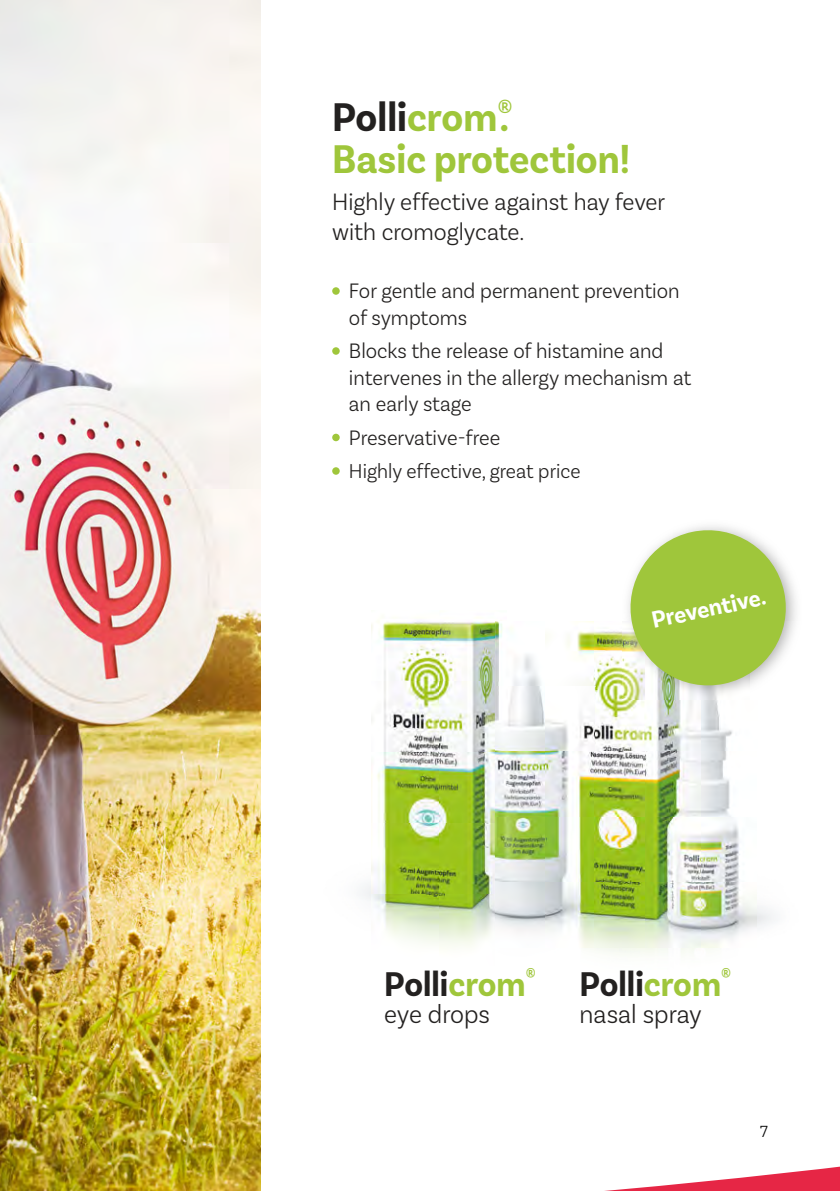
<style>
.page{position:relative;width:840px;height:1191px;background:#fff}
.page>*{position:absolute;margin:0;border:0;box-sizing:border-box;transform-origin:0 0}
.t1{font:700 42px/42px "Basic Sans Narrow";color:#9fc63b}
.t2{font:700 36px "Basic Sans Narrow";color:#232120}
.t3{font:300 27px "Basic Sans Narrow";color:#232120}
.t4{font:300 25px/30px "Basic Sans Narrow";color:#232120}
.t5{font:700 24.8px "Basic Sans Narrow";color:#fff}
.t6{font:300 22px/26.4px "Basic Sans Narrow";color:#232120}
.t7{font:300 21.2px "Basic Sans Narrow";color:#232120}
.t8{font:300 17px "Basic Sans Narrow";color:#000}
.s1{color:#232120}
.s2{font-size:38px}
.s3{color:#9fc63b}
</style>
<div class="page">
<img style="left:0;top:0;width:260px;height:1055px">
<div style="left:332px;top:287px;width:7px;height:8px;background:#9fc63b;border-radius:50%"></div>
<div style="left:332px;top:347px;width:7px;height:8px;background:#9fc63b;border-radius:50%"></div>
<div style="left:332px;top:434px;width:7px;height:7px;background:#9fc63b;border-radius:50%"></div>
<div style="left:332px;top:467px;width:7px;height:8px;background:#9fc63b;border-radius:50%"></div>
<svg style="left:0;top:0;width:1px;height:47px"></svg>
<img style="left:371px;top:617px;width:124px;height:64px">
<img style="left:361px;top:681px;width:134px;height:267px">
<img style="left:644px;top:699px;width:89px;height:53px">
<img style="left:644px;top:752px;width:131px;height:202px">
<img style="left:495px;top:621px;width:126px;height:65px">
<img style="left:495px;top:686px;width:149px;height:268px">
<img style="left:621px;top:586px;width:175px;height:113px">
<svg style="left:623px;top:526px;width:169px;height:166px"></svg>
<svg style="left:0;top:1055px;width:839px;height:136px"></svg>
<h1 class="t1" style="left:332px;top:98px;width:299px"><span class="s1">Polli</span>crom<span class="s2">®</span>.<br>Basic protection!</h1>
<p class="t4" style="left:332px;top:188px;width:334px">Highly effective against hay fever with cromoglycate.</p>
<p class="t6" style="left:349px;top:278px;width:332px">For gentle and permanent prevention of symptoms</p>
<p class="t6" style="left:349px;top:338px;width:344px">Blocks the release of histamine and intervenes in the allergy mechanism at an early stage</p>
<p class="t6" style="left:349px;top:425px;width:153px">Preservative-free</p>
<p class="t7" style="left:349px;top:460px;width:233px">Highly effective, great price</p>
<p class="t5" style="left:649px;top:607px;width:117px;rotate:-12deg">Preventive.</p>
<h2 class="t2" style="left:384px;top:964px;width:153px">Polli<span class="s3">crom</span><sup>®</sup></h2>
<p class="t3" style="left:384px;top:1000px;width:107px">eye drops</p>
<h2 class="t2" style="left:579px;top:964px;width:153px">Polli<span class="s3">crom</span><sup>®</sup></h2>
<p class="t3" style="left:579px;top:1000px;width:124px">nasal spray</p>
<p class="t8" style="left:759px;top:1122px;width:9px">7</p>
</div>
